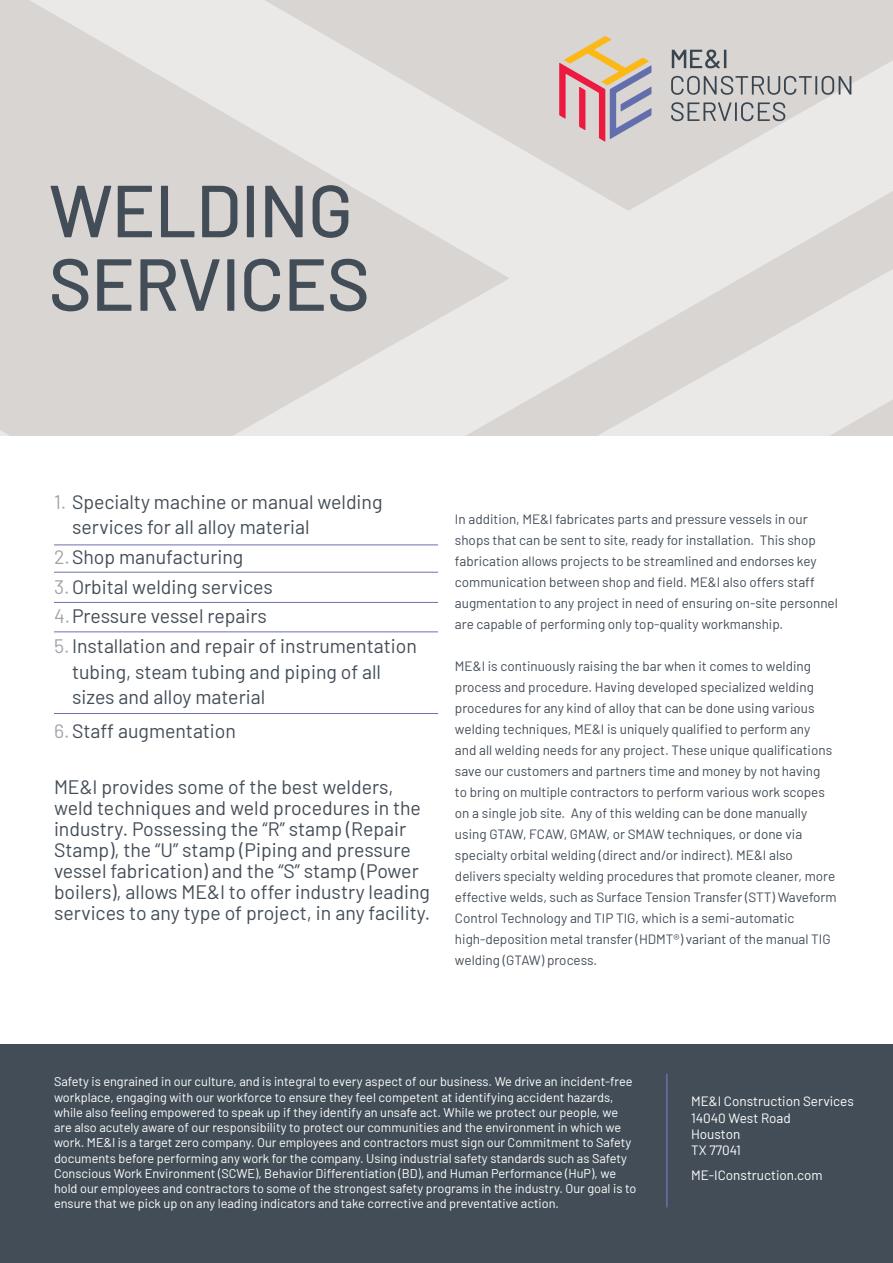
<style>
.page{position:relative;width:893px;height:1263px;background:#fff}
.page>*{position:absolute;margin:0;border:0;box-sizing:border-box;transform-origin:0 0}
.t1{font:500 73.5px/73.5px "Barlow";letter-spacing:-.01em;color:#434d57}
.t2{font:19.5px/21px "Barlow";color:#434d57}
.t3{font:13.5px/21px "Barlow";color:#434d57}
.t4{font:13.5px "Barlow";color:#fff}
.t5{font:12.75px/15.3px "Barlow";color:#fff}
.s1{color:#a1a6ab}
</style>
<div class="page">
<svg style="left:0;top:0;width:893px;height:436px;fill:#d9d5d2"></svg>
<div style="left:0;top:1045px;width:893px;height:218px;background:#434d57"></div>
<svg style="left:671px;top:102px;width:114px;height:19px"></svg>
<svg style="left:671px;top:76px;width:180px;height:19px"></svg>
<svg style="left:672px;top:49px;width:54px;height:19px"></svg>
<svg style="left:559px;top:36px;width:92px;height:106px"></svg>
<hr style="left:666px;top:1074px;width:2px;height:133px;background:#6b71ad">
<hr style="left:54px;top:544px;width:384px;height:1px;background:#6b71ad">
<hr style="left:54px;top:572px;width:384px;height:1px;background:#6b71ad">
<hr style="left:54px;top:713px;width:384px;height:1px;background:#6b71ad">
<hr style="left:54px;top:602px;width:384px;height:1px;background:#6b71ad">
<hr style="left:54px;top:631px;width:384px;height:1px;background:#6b71ad">
<p class="t1" style="left:49px;top:168px;width:323px">WELDING<br>SERVICES</p>
<p class="t2" style="left:72px;top:487px;width:312px;line-height:25.5px;text-indent:-18px"><span class="s1">1.</span> Specialty machine or manual welding services for all alloy material</p>
<p class="t2" style="left:54px;top:545px;width:191px"><span class="s1">2.</span>Shop manufacturing</p>
<p class="t2" style="left:54px;top:574px;width:220px"><span class="s1">3.</span>Orbital welding services</p>
<p class="t2" style="left:54px;top:604px;width:214px"><span class="s1">4.</span>Pressure vessel repairs</p>
<p class="t2" style="left:72px;top:632px;width:346px;line-height:25.5px;text-indent:-18px"><span class="s1">5.</span>Installation and repair of instrumentation tubing, steam tubing and piping of all sizes and alloy material</p>
<p class="t2" style="left:54px;top:719px;width:184px"><span class="s1">6.</span>Staff augmentation</p>
<p class="t2" style="left:54px;top:774px;width:378px">ME&amp;I provides some of the best welders, weld techniques and weld procedures in the industry. Possessing the “R” stamp (Repair Stamp), the “U” stamp (Piping and pressure vessel fabrication) and the “S” stamp (Power boilers), allows ME&amp;I to offer industry leading services to any type of project, in any facility.</p>
<p class="t3" style="left:455px;top:507px;width:384px">In addition, ME&amp;I fabricates parts and pressure vessels in our shops that can be sent to site, ready for installation. This shop fabrication allows projects to be streamlined and endorses key communication between shop and field. ME&amp;I also offers staff augmentation to any project in need of ensuring on-site personnel are capable of performing only top-quality workmanship.</p>
<p class="t3" style="left:455px;top:654px;width:383px">ME&amp;I is continuously raising the bar when it comes to welding process and procedure. Having developed specialized welding procedures for any kind of alloy that can be done using various welding techniques, ME&amp;I is uniquely qualified to perform any<br>and all welding needs for any project. These unique qualifications save our customers and partners time and money by not having<br>to bring on multiple contractors to perform various work scopes on a single job site. Any of this welding can be done manually using GTAW, FCAW, GMAW, or SMAW techniques, or done via specialty orbital welding (direct and/or indirect). ME&amp;I also delivers specialty welding procedures that promote cleaner, more effective welds, such as Surface Tension Transfer (STT) Waveform Control Technology and TIP TIG, which is a semi-automatic high-deposition metal transfer (HDMT®) variant of the manual TIG welding (GTAW) process.</p>
<p class="t5" style="left:54px;top:1073px;width:584px">Safety is engrained in our culture, and is integral to every aspect of our business. We drive an incident-free workplace, engaging with our workforce to ensure they feel competent at identifying accident hazards, while also feeling empowered to speak up if they identify an unsafe act. While we protect our people, we are also acutely aware of our responsibility to protect our communities and the environment in which we work. ME&amp;I is a target zero company. Our employees and contractors must sign our Commitment to Safety documents before performing any work for the company. Using industrial safety standards such as Safety Conscious Work Environment (SCWE), Behavior Differentiation (BD), and Human Performance (HuP), we hold our employees and contractors to some of the strongest safety programs in the industry. Our goal is to ensure that we pick up on any leading indicators and take corrective and preventative action.</p>
<p class="t4" style="left:691px;top:1092px;width:164px">ME&amp;I Construction Services</p>
<p class="t4" style="left:691px;top:1108px;width:101px">14040 West Road</p>
<p class="t4" style="left:691px;top:1124px;width:51px">Houston</p>
<p class="t4" style="left:691px;top:1140px;width:51px">TX 77041</p>
<p class="t4" style="left:691px;top:1165px;width:133px">ME-IConstruction.com</p>
</div>
